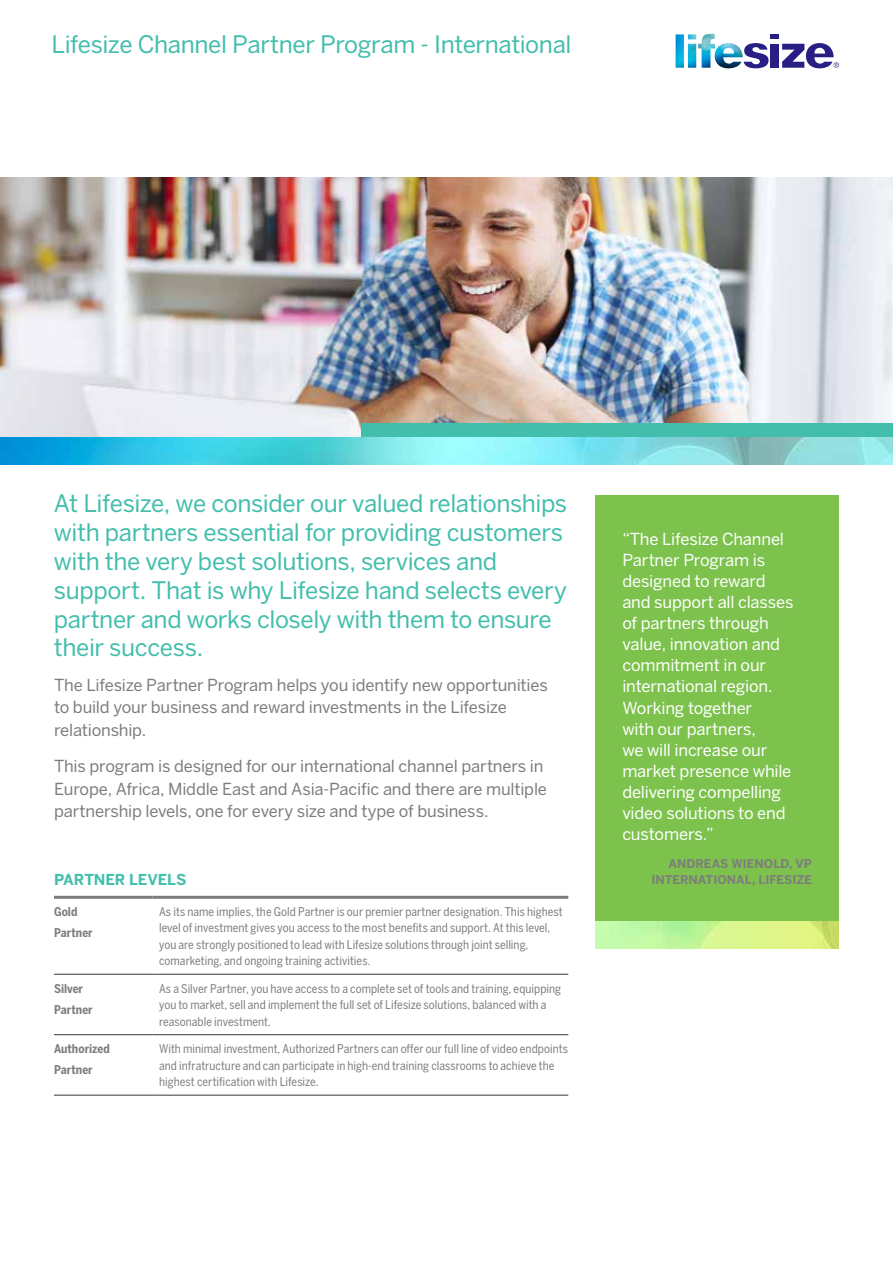
<style>
.page{position:relative;width:893px;height:1263px;background:#fff}
.page>*{position:absolute;margin:0;border:0;box-sizing:border-box;transform-origin:0 0}
.t1{font:24px/28.8px "Benton Sans";letter-spacing:-.015em;color:#43beac}
.t2{font:16.5px/22.5px "Benton Sans";letter-spacing:-.01em;color:#7d7e7c}
.t3{font:16.5px/21px "Benton Sans";letter-spacing:-.01em;color:#fff}
.t4{font:700 15px "Benton Sans";letter-spacing:-.005em;color:#43beac}
.t5{font:12px/16.5px "Benton Sans Cond";letter-spacing:.005em;color:#7d7e7c}
.t6{font:700 12px/21.1px "Benton Sans Cond";letter-spacing:.005em;color:#7d7e7c}
.t7{font:700 12px/16.5px "Benton Sans";color:#7d7e7c;text-align:right}
</style>
<div class="page">
<div style="left:771px;top:34px;width:8px;height:5px;background:#281e84"></div>
<div style="left:771px;top:44px;width:8px;height:24px;background:#281e84"></div>
<svg style="left:782px;top:43px;width:57px;height:25px"></svg>
<svg style="left:744px;top:43px;width:24px;height:25px"></svg>
<img style="left:676px;top:34px;width:67px;height:34px">
<img style="left:0;top:177px;width:893px;height:260px">
<div style="left:361px;top:424px;width:532px;height:13px;background:#43beac"></div>
<img style="left:0;top:437px;width:893px;height:27px">
<hr style="left:54px;top:1034px;width:98px;height:1px;background:#383935">
<hr style="left:152px;top:1034px;width:416px;height:1px;background:#383935">
<hr style="left:54px;top:1095px;width:98px;height:1px;background:#383935">
<hr style="left:152px;top:1095px;width:416px;height:1px;background:#383935">
<hr style="left:54px;top:974px;width:98px;height:1px;background:#383935">
<hr style="left:152px;top:974px;width:416px;height:1px;background:#383935">
<hr style="left:54px;top:896px;width:98px;height:3px;background:#7d7e7c">
<hr style="left:152px;top:896px;width:416px;height:3px;background:#7d7e7c">
<div style="left:595px;top:495px;width:244px;height:454px;background:#7cc24d"></div>
<img style="left:595px;top:922px;width:244px;height:27px">
<h1 class="t1" style="left:52px;top:29px;width:521px">Lifesize Channel Partner Program - International</h1>
<p class="t1" style="left:54px;top:489px;width:515px">At Lifesize, we consider our valued relationships with partners essential for providing customers with the very best solutions, services and support. That is why Lifesize hand selects every partner and works closely with them to ensure their success.</p>
<h2 class="t2" style="left:54px;top:673px;width:495px">The Lifesize Partner Program helps you identify new opportunities to build your business and reward investments in the Lifesize relationship.</h2>
<h2 class="t2" style="left:54px;top:754px;width:495px">This program is designed for our international channel partners in<br>Europe, Africa, Middle East and Asia-Pacific and there are multiple partnership levels, one for every size and type of business.</h2>
<p class="t4" style="left:54px;top:871px;width:134px">PARTNER LEVELS</p>
<p class="t6" style="left:54px;top:901px;width:40px">Gold<br>Partner</p>
<p class="t5" style="left:159px;top:903px;width:405px">As its name implies, the Gold Partner is our premier partner designation. This highest level of investment gives you access to the most benefits and support. At this level, you are strongly positioned to lead with Lifesize solutions through joint selling, comarketing, and ongoing training activities.</p>
<p class="t6" style="left:54px;top:978px;width:40px">Silver<br>Partner</p>
<p class="t5" style="left:159px;top:980px;width:404px">As a Silver Partner, you have access to a complete set of tools and training, equipping you to market, sell and implement the full set of Lifesize solutions, balanced with a reasonable investment.</p>
<p class="t6" style="left:54px;top:1038px;width:57px">Authorized<br>Partner</p>
<p class="t5" style="left:159px;top:1040px;width:410px">With minimal investment, Authorized Partners can offer our full line of video endpoints and infratructure and can participate in high-end training classrooms to achieve the highest certification with Lifesize.</p>
<p class="t3" style="left:622px;top:529px;width:173px">“The Lifesize Channel<br>Partner Program is designed to reward and support all classes of partners through value, innovation and commitment in our international region.<br>Working together<br>with our partners,<br>we will increase our market presence while delivering compelling video solutions to end customers.”</p>
<p class="t7" style="left:651px;top:855px;width:162px">ANDREAS WIENOLD, VP<br>INTERNATIONAL, LIFESIZE</p>
</div>
